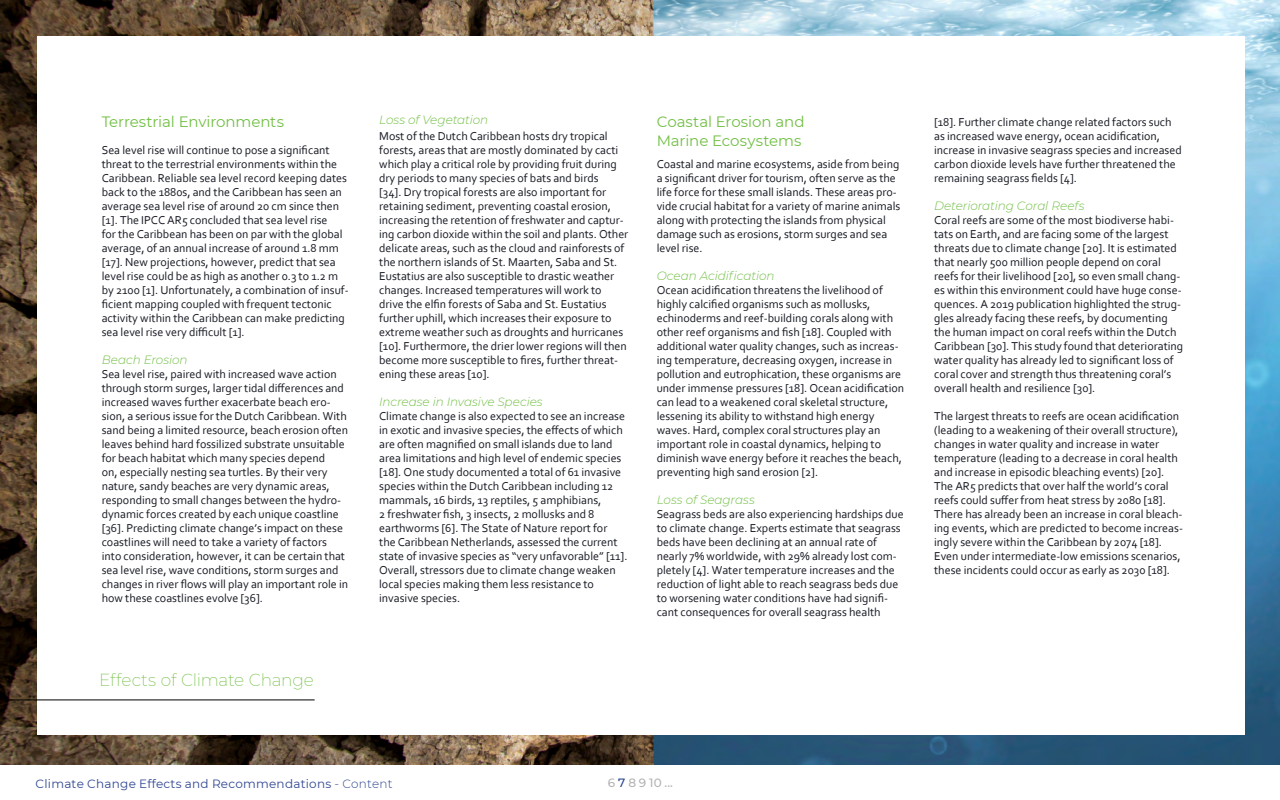
<style>
.page{position:relative;width:1280px;height:800px;background:#fff}
.page>*{position:absolute;margin:0;border:0;box-sizing:border-box;transform-origin:0 0}
.t1{font:200 17px "Montserrat";letter-spacing:-.015em;color:#72bf44}
.t2{font:15px/19px "Montserrat";letter-spacing:-.005em;color:#72bf44}
.t3{font:12px/14px "Corbel";color:#171a23}
.t4{font:italic 300 12px "Montserrat";letter-spacing:-.005em;color:#72bf44}
.t5{font:12px "Montserrat";letter-spacing:.02em;color:#304792}
.t6{font:500 12px "Montserrat";color:#b3b3b3}
.s1{font-weight:300}
.s2{color:#25408f}
</style>
<div class="page">
<img style="left:0;top:0;width:1280px;height:765px">
<div style="left:37px;top:36px;width:1208px;height:699px;background:#fff"></div>
<hr style="left:0;top:699px;width:315px;height:1px;background:#000">
<p class="t2" style="left:102px;top:111px;width:184px">Terrestrial Environments</p>
<p class="t3" style="left:102px;top:143px;width:249px">Sea level rise will continue to pose a significant threat to the terrestrial environments within the Caribbean. Reliable sea level record keeping dates back to the 1880s, and the Caribbean has seen an average sea level rise of around 20 cm since then [1]. The IPCC AR5 concluded that sea level rise<br>for the Caribbean has been on par with the global average, of an annual increase of around 1.8 mm [17]. New projections, however, predict that sea level rise could be as high as another 0.3 to 1.2 m by 2100 [1]. Unfortunately, a combination of insuf&shy;ficient mapping coupled with frequent tectonic activity within the Caribbean can make predicting sea level rise very difficult [1].</p>
<p class="t4" style="left:102px;top:352px;width:87px">Beach Erosion</p>
<p class="t3" style="left:102px;top:367px;width:248px">Sea level rise, paired with increased wave action through storm surges, larger tidal differences and increased waves further exacerbate beach ero&shy;sion, a serious issue for the Dutch Caribbean. With sand being a limited resource, beach erosion often leaves behind hard fossilized substrate unsuitable for beach habitat which many species depend<br>on, especially nesting sea turtles. By their very nature, sandy beaches are very dynamic areas, responding to small changes between the hydro&shy;dynamic forces created by each unique coastline [36]. Predicting climate change’s impact on these coastlines will need to take a variety of factors into consideration, however, it can be certain that sea level rise, wave conditions, storm surges and changes in river flows will play an important role in how these coastlines evolve [36].</p>
<h1 class="t1" style="left:99px;top:669px;width:216px">Effects of Climate Change</h1>
<p class="t4" style="left:379px;top:111px;width:111px">Loss of Vegetation</p>
<p class="t3" style="left:379px;top:129px;width:251px">Most of the Dutch Caribbean hosts dry tropical forests, areas that are mostly dominated by cacti which play a critical role by providing fruit during dry periods to many species of bats and birds<br>[34]. Dry tropical forests are also important for retaining sediment, preventing coastal erosion, increasing the retention of freshwater and captur&shy;ing carbon dioxide within the soil and plants. Other delicate areas, such as the cloud and rainforests of the northern islands of St. Maarten, Saba and St.<br>Eustatius are also susceptible to drastic weather changes. Increased temperatures will work to drive the elfin forests of Saba and St. Eustatius further uphill, which increases their exposure to extreme weather such as droughts and hurricanes [10]. Furthermore, the drier lower regions will then become more susceptible to fires, further threat&shy;ening these areas [10].</p>
<p class="t4" style="left:379px;top:394px;width:165px">Increase in Invasive Species</p>
<p class="t3" style="left:379px;top:409px;width:250px">Climate change is also expected to see an increase in exotic and invasive species, the effects of which are often magnified on small islands due to land area limitations and high level of endemic species [18]. One study documented a total of 61 invasive species within the Dutch Caribbean including 12 mammals, 16 birds, 13 reptiles, 5 amphibians,<br>2 freshwater fish, 3 insects, 2 mollusks and 8 earthworms [6]. The State of Nature report for<br>the Caribbean Netherlands, assessed the current state of invasive species as “very unfavorable” [11].<br>Overall, stressors due to climate change weaken local species making them less resistance to invasive species.</p>
<p class="t2" style="left:657px;top:111px;width:149px">Coastal Erosion and<br>Marine Ecosystems</p>
<p class="t3" style="left:657px;top:157px;width:245px">Coastal and marine ecosystems, aside from being a significant driver for tourism, often serve as the life force for these small islands. These areas pro&shy;vide crucial habitat for a variety of marine animals along with protecting the islands from physical damage such as erosions, storm surges and sea level rise.</p>
<p class="t4" style="left:657px;top:268px;width:119px">Ocean Acidification</p>
<p class="t3" style="left:657px;top:283px;width:249px">Ocean acidification threatens the livelihood of highly calcified organisms such as mollusks, echinoderms and reef-building corals along with other reef organisms and fish [18]. Coupled with additional water quality changes, such as increas&shy;ing temperature, decreasing oxygen, increase in pollution and eutrophication, these organisms are under immense pressures [18]. Ocean acidification can lead to a weakened coral skeletal structure, lessening its ability to withstand high energy waves. Hard, complex coral structures play an important role in coastal dynamics, helping to diminish wave energy before it reaches the beach, preventing high sand erosion [2].</p>
<p class="t4" style="left:657px;top:492px;width:100px">Loss of Seagrass</p>
<p class="t3" style="left:657px;top:507px;width:249px">Seagrass beds are also experiencing hardships due to climate change. Experts estimate that seagrass beds have been declining at an annual rate of nearly 7% worldwide, with 29% already lost com&shy;pletely [4]. Water temperature increases and the reduction of light able to reach seagrass beds due to worsening water conditions have had signifi&shy;cant consequences for overall seagrass health</p>
<p class="t3" style="left:934px;top:115px;width:249px">[18]. Further climate change related factors such as increased wave energy, ocean acidification, increase in invasive seagrass species and increased carbon dioxide levels have further threatened the remaining seagrass fields [4].</p>
<p class="t4" style="left:934px;top:198px;width:152px">Deteriorating Coral Reefs</p>
<p class="t3" style="left:934px;top:213px;width:251px">Coral reefs are some of the most biodiverse habi&shy;tats on Earth, and are facing some of the largest threats due to climate change [20]. It is estimated that nearly 500 million people depend on coral reefs for their livelihood [20], so even small chang&shy;es within this environment could have huge conse&shy;quences. A 2019 publication highlighted the strug&shy;gles already facing these reefs, by documenting the human impact on coral reefs within the Dutch Caribbean [30]. This study found that deteriorating water quality has already led to significant loss of coral cover and strength thus threatening coral’s overall health and resilience [30].</p>
<p class="t3" style="left:934px;top:409px;width:250px">The largest threats to reefs are ocean acidification (leading to a weakening of their overall structure), changes in water quality and increase in water temperature (leading to a decrease in coral health and increase in episodic bleaching events) [20].<br>The AR5 predicts that over half the world’s coral reefs could suffer from heat stress by 2080 [18].<br>There has already been an increase in coral bleach&shy;ing events, which are predicted to become increas&shy;ingly severe within the Caribbean by 2074 [18].<br>Even under intermediate-low emissions scenarios, these incidents could occur as early as 2030 [18].</p>
<p class="t5" style="left:36px;top:775px;width:359px">Climate Change Effects and Recommendations <span class="s1">- Content</span></p>
<p class="t6" style="left:608px;top:774px;width:66px">6 <span class="s2">7</span> 8 9 10 ...</p>
</div>
